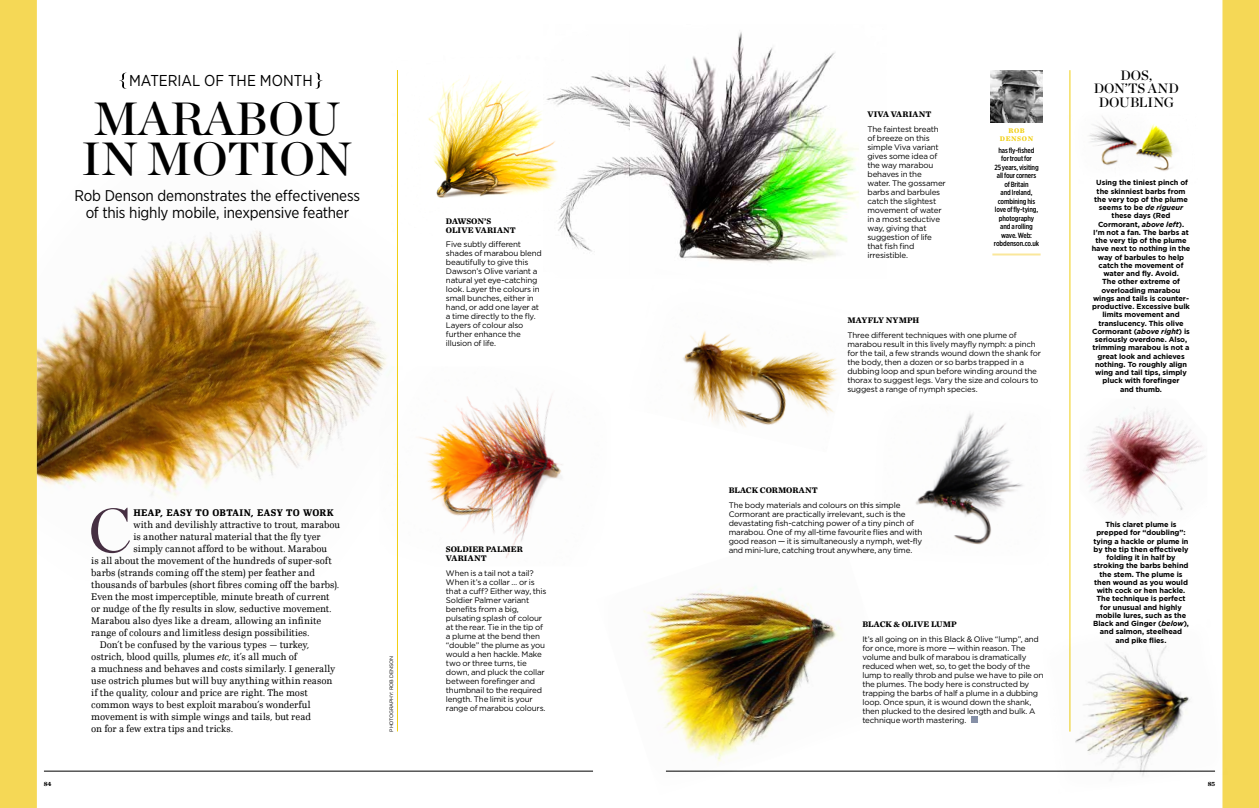
<style>
.page{position:relative;width:1259px;height:808px;background:#fff}
.page>*{position:absolute;margin:0;border:0;box-sizing:border-box;transform-origin:0 0}
.t1{font:61.6px "Chronicle Display";color:#462f42}
.t2{font:46.5px/40px "Chronicle Display Semi";color:#000}
.t3{font:15.8px "Gotham Narrow";color:#000}
.t4{font:15.5px/17.5px "Gotham Narrow";letter-spacing:-.015em;color:#000;text-align:center}
.t5{font:13.6px/13.6px "Chronicle Display Semi";letter-spacing:-.005em;color:#000;text-align:center}
.t6{font:10px "Scherzo";color:#000}
.t7{font:10px "Scherzo";letter-spacing:.02em;color:#000}
.t8{font:700 10px "Scherzo";letter-spacing:.04em;color:#000}
.t9{font:700 8.5px/9px "Chronicle Text G2";letter-spacing:.01em;color:#000}
.t10{font:700 8.5px "Chronicle Text G2";letter-spacing:-.01em;color:#000}
.t11{font:8px/9px "Gotham";letter-spacing:-.02em;color:#000}
.t12{font:500 7.5px/8.5px "Gotham X Narrow";letter-spacing:-.015em;color:#000;text-align:center}
.t13{font:700 7.3px/8.2px "Gotham";letter-spacing:-.005em;color:#000;text-align:center}
.t14{font:700 7px/8px "Chronicle Text G1";letter-spacing:.08em;color:#f1cf12;text-align:center}
.t15{font:700 6.5px "Chronicle Text G1";color:#000}
.t16{font:5px "Gotham";letter-spacing:-.03em;color:#000}
.s1{font-style:italic}
</style>
<div class="page">
<hr style="left:44px;top:771px;width:549px;height:1px;background:#000">
<hr style="left:666px;top:771px;width:549px;height:1px;background:#000">
<div style="left:1222px;top:0;width:37px;height:808px;background:#f5d856"></div>
<div style="left:0;top:0;width:37px;height:808px;background:#f5d856"></div>
<img style="left:683px;top:331px;width:155px;height:96px">
<img style="left:643px;top:586px;width:257px;height:186px">
<img style="left:418px;top:389px;width:145px;height:169px">
<img style="left:37px;top:230px;width:350px;height:266px">
<img style="left:1086px;top:407px;width:120px;height:111px">
<svg style="left:315px;top:73px;width:7px;height:16px"></svg>
<svg style="left:119px;top:73px;width:7px;height:16px"></svg>
<hr style="left:397px;top:70px;width:1px;height:661px;background:#f1cf12">
<img style="left:990px;top:70px;width:52px;height:53px">
<hr style="left:992px;top:253px;width:48px;height:2px;background:#fae79b">
<hr style="left:1069px;top:70px;width:1px;height:661px;background:#f1cf12">
<img style="left:1041px;top:619px;width:182px;height:175px">
<img style="left:915px;top:413px;width:108px;height:132px">
<img style="left:428px;top:76px;width:115px;height:122px">
<img style="left:1164px;top:132px;width:9px;height:39px">
<img style="left:1069px;top:100px;width:95px;height:84px">
<img style="left:543px;top:32px;width:316px;height:231px">
<div style="left:971px;top:716px;width:7px;height:7px;background:#8690a7"></div>
<h3 class="t5" style="left:1094px;top:67px;width:86px">DOS,<br>DON’TS AND<br>DOUBLING</h3>
<h3 class="t3" style="left:129px;top:71px;width:185px">MATERIAL OF THE MONTH</h3>
<h2 class="t2" style="left:81px;top:95px;width:272px">MARABOU<br>IN MOTION</h2>
<h3 class="t4" style="left:75px;top:186px;width:287px">Rob Denson demonstrates the effectiveness of this highly mobile, inexpensive feather</h3>
<p class="t13" style="left:1091px;top:179px;width:100px">Using the tiniest pinch of the skinniest barbs from the very top of the plume seems to be <span class="s1">de rigueur </span>these days (Red<br>Cormorant, <span class="s1">above left</span>).<br>I'm not a fan. The barbs at the very tip of the plume have next to nothing in the way of barbules to help catch the movement of water and fly. Avoid.<br>The other extreme of overloading marabou wings and tails is counter&shy;productive. Excessive bulk limits movement and translucency. This olive<br>Cormorant (<span class="s1">above right</span>) is seriously overdone. Also, trimming marabou is not a great look and achieves nothing. To roughly align wing and tail tips, simply pluck with forefinger<br>and thumb.</p>
<p class="t9" style="left:867px;top:109px;width:65px">VIVA VARIANT</p>
<p class="t11" style="left:867px;top:124px;width:80px">The faintest breath of breeze on this simple Viva variant gives some idea of the way marabou behaves in the water. The gossamer barbs and barbules catch the slightest movement of water in a most seductive way, giving that suggestion of life that fish find irresistible.</p>
<p class="t14" style="left:1000px;top:127px;width:35px">ROB<br>DENSON</p>
<p class="t12" style="left:994px;top:146px;width:47px">has fly-fished for trout for<br>25 years, visiting all four corners of Britain<br>and Ireland, combining his love of fly-tying, photography and a rolling wave. Web: robdenson.co.uk</p>
<p class="t9" style="left:446px;top:216px;width:72px">DAWSON’S<br>OLIVE VARIANT</p>
<p class="t11" style="left:446px;top:240px;width:97px">Five subtly different shades of marabou blend beautifully to give this<br>Dawson’s Olive variant a natural yet eye-catching look. Layer the colours in small bunches, either in hand, or add one layer at a time directly to the fly.<br>Layers of colour also further enhance the illusion of life.</p>
<p class="t9" style="left:847px;top:315px;width:73px">MAYFLY NYMPH</p>
<p class="t11" style="left:847px;top:330px;width:195px">Three different techniques with one plume of marabou result in this lively mayfly nymph: a pinch for the tail, a few strands wound down the shank for the body, then a dozen or so barbs trapped in a dubbing loop and spun before winding around the thorax to suggest legs. Vary the size and colours to suggest a range of nymph species.</p>
<h1 class="t1" style="left:88px;top:483px;width:45px">C</h1>
<p class="t8" style="left:133px;top:507px;width:202px">HEAP, EASY TO OBTAIN, EASY TO WORK</p>
<p class="t6" style="left:133px;top:519px;width:208px">with and devilishly attractive to trout, marabou</p>
<p class="t6" style="left:133px;top:531px;width:189px">is another natural material that the fly tyer</p>
<p class="t6" style="left:133px;top:543px;width:195px">simply cannot afford to be without. Marabou</p>
<p class="t6" style="left:91px;top:555px;width:242px">is all about the movement of the hundreds of super-soft</p>
<p class="t6" style="left:91px;top:567px;width:225px">barbs (strands coming off the stem) per feather and</p>
<p class="t6" style="left:91px;top:579px;width:250px">thousands of barbules (short fibres coming off the barbs).</p>
<p class="t6" style="left:91px;top:591px;width:240px">Even the most imperceptible, minute breath of current</p>
<p class="t6" style="left:91px;top:603px;width:242px">or nudge of the fly results in slow, seductive movement.</p>
<p class="t7" style="left:91px;top:615px;width:232px">Marabou also dyes like a dream, allowing an infinite</p>
<p class="t6" style="left:91px;top:627px;width:220px">range of colours and limitless design possibilities.</p>
<p class="t6" style="left:100px;top:639px;width:211px">Don’t be confused by the various types — turkey,</p>
<p class="t6" style="left:91px;top:651px;width:207px">ostrich, blood quills, plumes <span class="s1">etc</span>, it’s all much of</p>
<p class="t6" style="left:91px;top:663px;width:245px">a muchness and behaves and costs similarly. I generally</p>
<p class="t6" style="left:91px;top:675px;width:243px">use ostrich plumes but will buy anything within reason</p>
<p class="t6" style="left:91px;top:687px;width:218px">if the quality, colour and price are right. The most</p>
<p class="t6" style="left:91px;top:699px;width:221px">common ways to best exploit marabou’s wonderful</p>
<p class="t6" style="left:91px;top:711px;width:221px">movement is with simple wings and tails, but read</p>
<p class="t6" style="left:91px;top:723px;width:144px">on for a few extra tips and tricks.</p>
<p class="t16" style="left:388px;top:731px;width:77px;rotate:-90deg">PHOTOGRAPHY: ROB DENSON</p>
<p class="t10" style="left:728px;top:484px;width:91px">BLACK CORMORANT</p>
<p class="t11" style="left:728px;top:500px;width:195px">The body materials and colours on this simple Cormorant are practically irrelevant, such is the devastating fish-catching power of a tiny pinch of marabou. One of my all-time favourite flies and with good reason — it is simultaneously a nymph, wet-fly</p>
<p class="t9" style="left:446px;top:544px;width:78px">SOLDIER PALMER</p>
<p class="t11" style="left:728px;top:545px;width:185px">and mini-lure, catching trout anywhere, any time.</p>
<p class="t9" style="left:446px;top:553px;width:42px">VARIANT</p>
<p class="t11" style="left:446px;top:568px;width:102px">When is a tail not a tail?<br>When it’s a collar … or is that a cuff? Either way, this<br>Soldier Palmer variant benefits from a big, pulsating splash of colour at the rear. Tie in the tip of a plume at the bend then “double” the plume as you would a hen hackle. Make two or three turns, tie down, and pluck the collar between forefinger and thumbnail to the required length. The limit is your range of marabou colours.</p>
<p class="t9" style="left:862px;top:619px;width:96px">BLACK &amp; OLIVE LUMP</p>
<p class="t11" style="left:862px;top:634px;width:183px">It’s all going on in this Black &amp; Olive “lump”, and for once, more is more — within reason. The volume and bulk of marabou is dramatically reduced when wet, so, to get the body of the lump to really throb and pulse we have to pile on the plumes. The body here is constructed by trapping the barbs of half a plume in a dubbing loop. Once spun, it is wound down the shank, then plucked to the desired length and bulk. A technique worth mastering.</p>
<p class="t13" style="left:1093px;top:520px;width:97px">This claret plume is prepped for “doubling”: tying a hackle or plume in by the tip then effectively folding it in half by stroking the barbs behind the stem. The plume is then wound as you would with cock or hen hackle.<br>The technique is perfect for unusual and highly mobile lures, such as the<br>Black and Ginger (<span class="s1">below</span>), and salmon, steelhead and pike flies.</p>
<p class="t15" style="left:44px;top:778px;width:9px">84</p>
<p class="t15" style="left:1207px;top:778px;width:9px">85</p>
</div>
